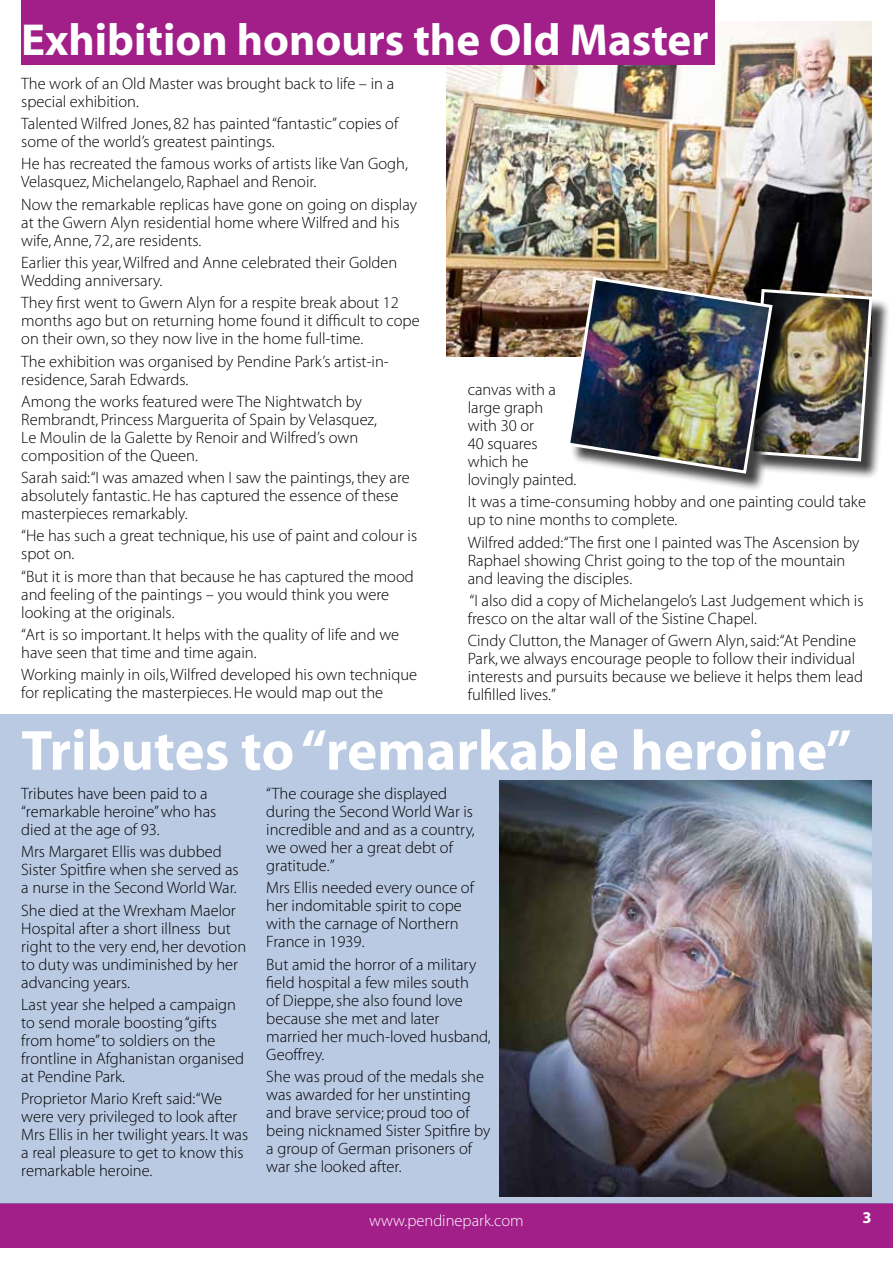
<style>
.page{position:relative;width:893px;height:1263px;background:#fff}
.page>*{position:absolute;margin:0;border:0;box-sizing:border-box;transform-origin:0 0}
.t1{font:57px "Adobe Corp ID Myriad Bd";color:#fff}
.t2{font:45px "Adobe Corp ID Myriad Bd";color:#fff}
.t3{font:16.5px/18px "Adobe Corp ID Myriad Lt";color:#000}
.t4{font:16.5px "Adobe Corp ID Myriad Lt";color:#fff}
.t5{font:16.5px "Adobe Corp ID Myriad Bd";color:#fff}
</style>
<div class="page">
<div style="left:0;top:1204px;width:893px;height:44px;background:#a21e89"></div>
<img style="left:446px;top:21px;width:426px;height:335px">
<div style="left:21px;top:0;width:693px;height:64px;background:#a21e89"></div>
<div style="left:0;top:714px;width:893px;height:490px;background:#bacae3"></div>
<img style="left:500px;top:780px;width:372px;height:416px">
<div style="left:753px;top:292px;width:138px;height:188px;background:#000;opacity:.75"></div>
<div style="left:570px;top:280px;width:220px;height:212px;background:#000;opacity:.75"></div>
<img style="left:565px;top:275px;width:309px;height:200px">
<h2 class="t2" style="left:21px;top:17px;width:689px">Exhibition honours the Old Master</h2>
<p class="t3" style="left:21px;top:75px;width:374px">The work of an Old Master was brought back to life – in a special exhibition.</p>
<p class="t3" style="left:21px;top:115px;width:379px">Talented Wilfred Jones, 82 has painted “fantastic” copies of some of the world’s greatest paintings.</p>
<p class="t3" style="left:21px;top:156px;width:388px">He has recreated the famous works of artists like Van Gogh,<br>Velasquez, Michelangelo, Raphael and Renoir.</p>
<p class="t3" style="left:21px;top:196px;width:397px">Now the remarkable replicas have gone on going on display at the Gwern Alyn residential home where Wilfred and his wife, Anne, 72, are residents.</p>
<p class="t3" style="left:21px;top:254px;width:378px">Earlier this year, Wilfred and Anne celebrated their Golden<br>Wedding anniversary.</p>
<p class="t3" style="left:21px;top:294px;width:400px">They first went to Gwern Alyn for a respite break about 12 months ago but on returning home found it difficult to cope on their own, so they now live in the home full-time.</p>
<p class="t3" style="left:21px;top:353px;width:369px">The exhibition was organised by Pendine Park’s artist-in&shy;residence, Sarah Edwards.</p>
<p class="t3" style="left:21px;top:393px;width:357px">Among the works featured were The Nightwatch by Rembrandt, Princess Marguerita of Spain by Velasquez, Le Moulin de la Galette by Renoir and Wilfred’s own composition of the Queen.</p>
<p class="t3" style="left:21px;top:469px;width:390px">Sarah said:“I was amazed when I saw the paintings, they are absolutely fantastic. He has captured the essence of these masterpieces remarkably.</p>
<p class="t3" style="left:21px;top:528px;width:397px">“He has such a great technique, his use of paint and colour is spot on.</p>
<p class="t3" style="left:21px;top:568px;width:394px">“But it is more than that because he has captured the mood and feeling of the paintings – you would think you were looking at the originals.</p>
<p class="t3" style="left:21px;top:626px;width:379px">“Art is so important. It helps with the quality of life and we have seen that time and time again.</p>
<p class="t3" style="left:21px;top:666px;width:397px">Working mainly in oils, Wilfred developed his own technique for replicating the masterpieces. He would map out the</p>
<h1 class="t1" style="left:21px;top:721px;width:832px">Tributes to “remarkable heroine”</h1>
<p class="t3" style="left:468px;top:381px;width:110px">canvas with a large graph with 30 or<br>40 squares which he lovingly painted.</p>
<p class="t3" style="left:468px;top:493px;width:400px">It was a time-consuming hobby and one painting could take up to nine months to complete.</p>
<p class="t3" style="left:468px;top:534px;width:393px">Wilfred added:“The first one I painted was The Ascension by<br>Raphael showing Christ going to the top of the mountain and leaving the disciples.</p>
<p class="t3" style="left:468px;top:592px;width:397px">“I also did a copy of Michelangelo’s Last Judgement which is fresco on the altar wall of the Sistine Chapel.</p>
<p class="t3" style="left:468px;top:632px;width:397px">Cindy Clutton, the Manager of Gwern Alyn, said:“At Pendine Park, we always encourage people to follow their individual interests and pursuits because we believe it helps them lead fulfilled lives.”</p>
<p class="t3" style="left:21px;top:785px;width:197px">Tributes have been paid to a “remarkable heroine” who has died at the age of 93.</p>
<p class="t3" style="left:21px;top:844px;width:219px">Mrs Margaret Ellis was dubbed<br>Sister Spitfire when she served as a nurse in the Second World War.</p>
<p class="t3" style="left:21px;top:902px;width:226px">She died at the Wrexham Maelor<br>Hospital after a short illness but right to the very end, her devotion to duty was undiminished by her advancing years.</p>
<p class="t3" style="left:21px;top:996px;width:224px">Last year she helped a campaign to send morale boosting “gifts from home” to soldiers on the frontline in Afghanistan organised at Pendine Park.</p>
<p class="t3" style="left:21px;top:1090px;width:228px">Proprietor Mario Kreft said:“We were very privileged to look after<br>Mrs Ellis in her twilight years. It was a real pleasure to get to know this remarkable heroine.</p>
<p class="t3" style="left:266px;top:785px;width:210px">“The courage she displayed during the Second World War is incredible and and as a country, we owed her a great debt of gratitude.”</p>
<p class="t3" style="left:266px;top:880px;width:209px">Mrs Ellis needed every ounce of her indomitable spirit to cope with the carnage of Northern<br>France in 1939.</p>
<p class="t3" style="left:266px;top:956px;width:226px">But amid the horror of a military field hospital a few miles south<br>of Dieppe, she also found love because she met and later married her much-loved husband,<br>Geoffrey.</p>
<p class="t3" style="left:266px;top:1068px;width:226px">She was proud of the medals she was awarded for her unstinting and brave service; proud too of being nicknamed Sister Spitfire by a group of German prisoners of war she looked after.</p>
<p class="t4" style="left:369px;top:1212px;width:156px">www.pendinepark.com</p>
<p class="t5" style="left:862px;top:1209px;width:11px">3</p>
</div>
